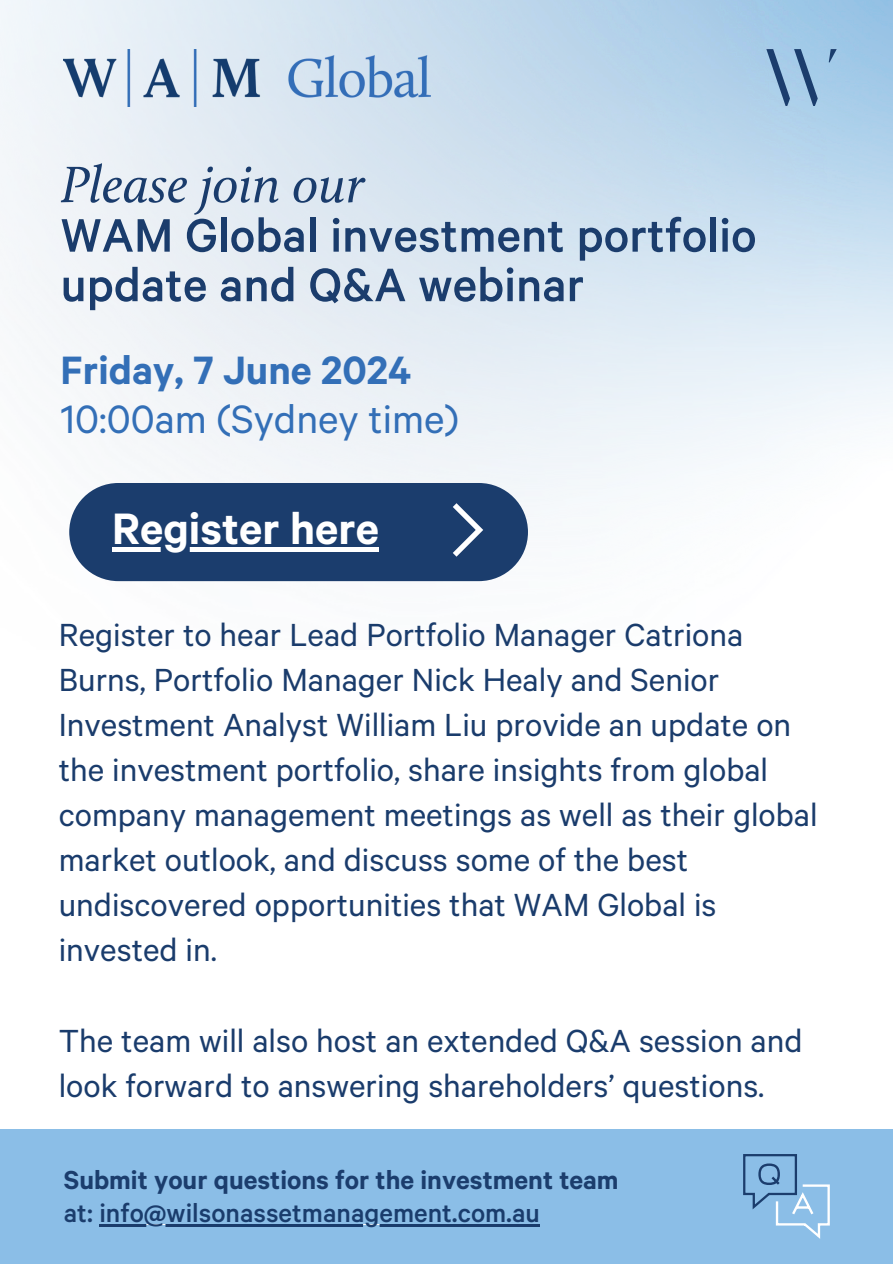
<style>
.page{position:relative;width:894px;height:1264px;background:#fff}
.page>*{position:absolute;margin:0;border:0;box-sizing:border-box;transform-origin:0 0}
.t1{font:500 52.8px/49.5px "Calibre";color:#1b3d6d}
.t2{font:italic 52.8px "Calluna";color:#1a3c6c}
.t3{font:600 49.5px "Calibre";color:#fff}
.t4{font:44.55px/48.3px "Calibre";color:#336fb7}
.t5{font:36px/45px "Calibre";color:#1a3c6c}
.t6{font:600 29.25px "Calibre";color:#1b3d6d}
.t7{font:500 29.25px "Calibre";color:#1a3c6c}
.s1{color:#1a3c6c}
.s2{font-weight:600}
.s3{color:#1b3d6d}
</style>
<div class="page">
<div style="left:1px;top:1129px;width:891px;height:134px;background:#8bbee7"></div>
<img style="left:0;top:0;width:892px;height:582px">
<svg style="left:766px;top:49px;width:70px;height:57px;background:#8bb0d0"></svg>
<svg style="left:743px;top:1154px;width:86px;height:84px"></svg>
<div style="left:69px;top:483px;width:459px;height:98px;background:#1b3d6d;border-radius:49px"></div>
<svg style="left:453px;top:503px;width:30px;height:53px"></svg>
<hr style="left:112px;top:547px;width:267px;height:4px;background:#fff">
<img style="left:64px;top:49px;width:367px;height:57px">
<hr style="left:99px;top:1223px;width:407px;height:3px;background:#1a3c6c">
<hr style="left:506px;top:1223px;width:34px;height:3px;background:#1a3c6c">
<h1 class="t2" style="left:61px;top:162px;width:305px">Please join our</h1>
<h1 class="t1" style="left:61px;top:214px;width:697px"><span class="s1">WAM Global i</span>nvestment portfolio update and Q&amp;A webinar</h1>
<p class="t4" style="left:61px;top:349px;width:399px"><span class="s2">Friday, 7 June 2024<br></span>10:00am (Sydney time)</p>
<h2 class="t3" style="left:112px;top:506px;width:268px">Register here</h2>
<h3 class="t5" style="left:59px;top:615px;width:760px">Register to hear Lead Portfolio Manager Catriona Burns, Portfolio Manager Nick Healy and Senior Investment Analyst William Liu provide an update on the investment portfolio, share insights from global company management meetings as well as their global market outlook, and discuss some of the best undiscovered opportunities that WAM Global is invested in.</h3>
<h1 class="t5" style="left:59px;top:1020px;width:745px">The team will also host an extended Q&amp;A session and look forward to answering shareholders’ questions.</h1>
<h4 class="t6" style="left:64px;top:1167px;width:556px">Submit your questions for the investment team</h4>
<p class="t7" style="left:64px;top:1199px;width:477px"><span class="s3">at:</span> info@wilsonassetmanagement.com.au</p>
</div>
